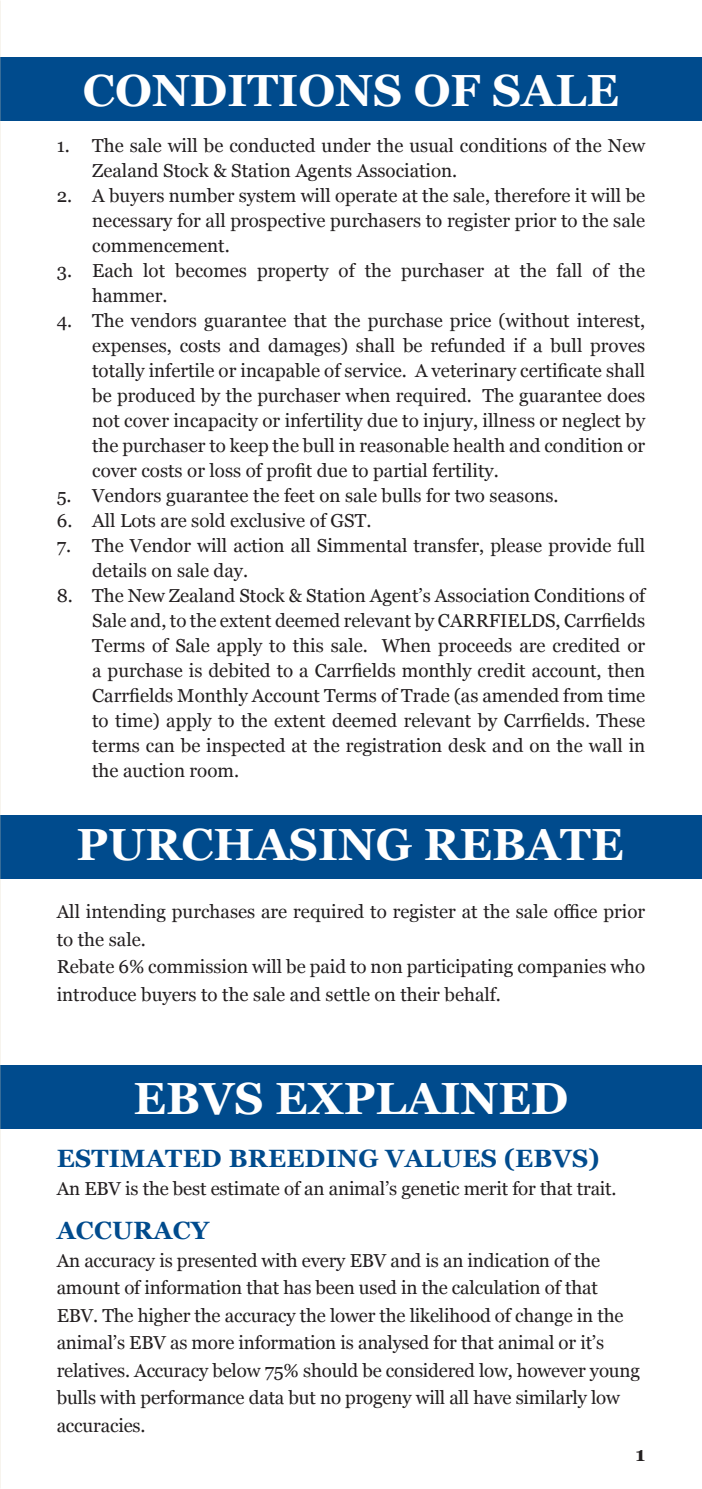
<style>
.page{position:relative;width:702px;height:1489px;background:#fff}
.page>*{position:absolute;margin:0;border:0;box-sizing:border-box;transform-origin:0 0}
.t1{font:700 45px "Georgia";color:#fff}
.t2{font:700 25px "Georgia";letter-spacing:.01em;color:#004b8d}
.t3{font:700 20px "Georgia";color:#231f20}
.t4{font:18.75px/25px "Georgia";color:#231f20}
</style>
<div class="page">
<div style="left:0;top:815px;width:702px;height:63px;background:#004b8d"></div>
<div style="left:0;top:57px;width:702px;height:63px;background:#004b8d"></div>
<div style="left:0;top:1065px;width:702px;height:64px;background:#004b8d"></div>
<h1 class="t1" style="left:83px;top:56px;width:537px">CONDITIONS OF SALE</h1>
<p class="t4" style="left:92px;top:132px;width:554px;text-indent:-35px">1. The sale will be conducted under the usual conditions of the New<br>Zealand Stock &amp; Station Agents Association.</p>
<p class="t4" style="left:92px;top:182px;width:554px;text-align:justify;text-indent:-35px">2. A buyers number system will operate at the sale, therefore it will be necessary for all prospective purchasers to register prior to the sale commencement.</p>
<p class="t4" style="left:92px;top:257px;width:554px;text-indent:-35px">3. Each lot becomes property of the purchaser at the fall of the hammer.</p>
<p class="t4" style="left:92px;top:307px;width:554px;text-align:justify;text-indent:-35px">4. The vendors guarantee that the purchase price (without interest, expenses, costs and damages) shall be refunded if a bull proves totally infertile or incapable of service. A veterinary certificate shall be produced by the purchaser when required. The guarantee does not cover incapacity or infertility due to injury, illness or neglect by the purchaser to keep the bull in reasonable health and condition or cover costs or loss of profit due to partial fertility.</p>
<p class="t4" style="left:57px;top:482px;width:503px">5. Vendors guarantee the feet on sale bulls for two seasons.</p>
<p class="t4" style="left:57px;top:507px;width:316px">6. All Lots are sold exclusive of GST.</p>
<p class="t4" style="left:92px;top:532px;width:554px;text-indent:-35px">7. The Vendor will action all Simmental transfer, please provide full details on sale day.</p>
<p class="t4" style="left:92px;top:582px;width:554px;text-align:justify;text-indent:-35px">8. The New Zealand Stock &amp; Station Agent’s Association Conditions of Sale and, to the extent deemed relevant by CARRFIELDS, Carrfields Terms of Sale apply to this sale. When proceeds are credited or a purchase is debited to a Carrfields monthly credit account, then Carrfields Monthly Account Terms of Trade (as amended from time to time) apply to the extent deemed relevant by Carrfields. These terms can be inspected at the registration desk and on the wall in the auction room.</p>
<h1 class="t1" style="left:76px;top:810px;width:548px">PURCHASING REBATE</h1>
<p class="t4" style="left:57px;top:897px;width:590px;line-height:27.5px">All intending purchases are required to register at the sale office prior to the sale.<br>Rebate 6% commission will be paid to non participating companies who introduce buyers to the sale and settle on their behalf.</p>
<h1 class="t1" style="left:133px;top:1064px;width:436px">EBVS EXPLAINED</h1>
<h2 class="t2" style="left:57px;top:1139px;width:544px">ESTIMATED BREEDING VALUES (EBVS)</h2>
<p class="t4" style="left:57px;top:1175px;width:561px">An EBV is the best estimate of an animal’s genetic merit for that trait.</p>
<h2 class="t2" style="left:57px;top:1211px;width:154px">ACCURACY</h2>
<p class="t4" style="left:57px;top:1245px;width:584px;line-height:27.5px">An accuracy is presented with every EBV and is an indication of the amount of information that has been used in the calculation of that EBV. The higher the accuracy the lower the likelihood of change in the animal’s EBV as more information is analysed for that animal or it’s relatives. Accuracy below 75% should be considered low, however young bulls with performance data but no progeny will all have similarly low accuracies.</p>
<p class="t3" style="left:635px;top:1438px;width:11px">1</p>
</div>
